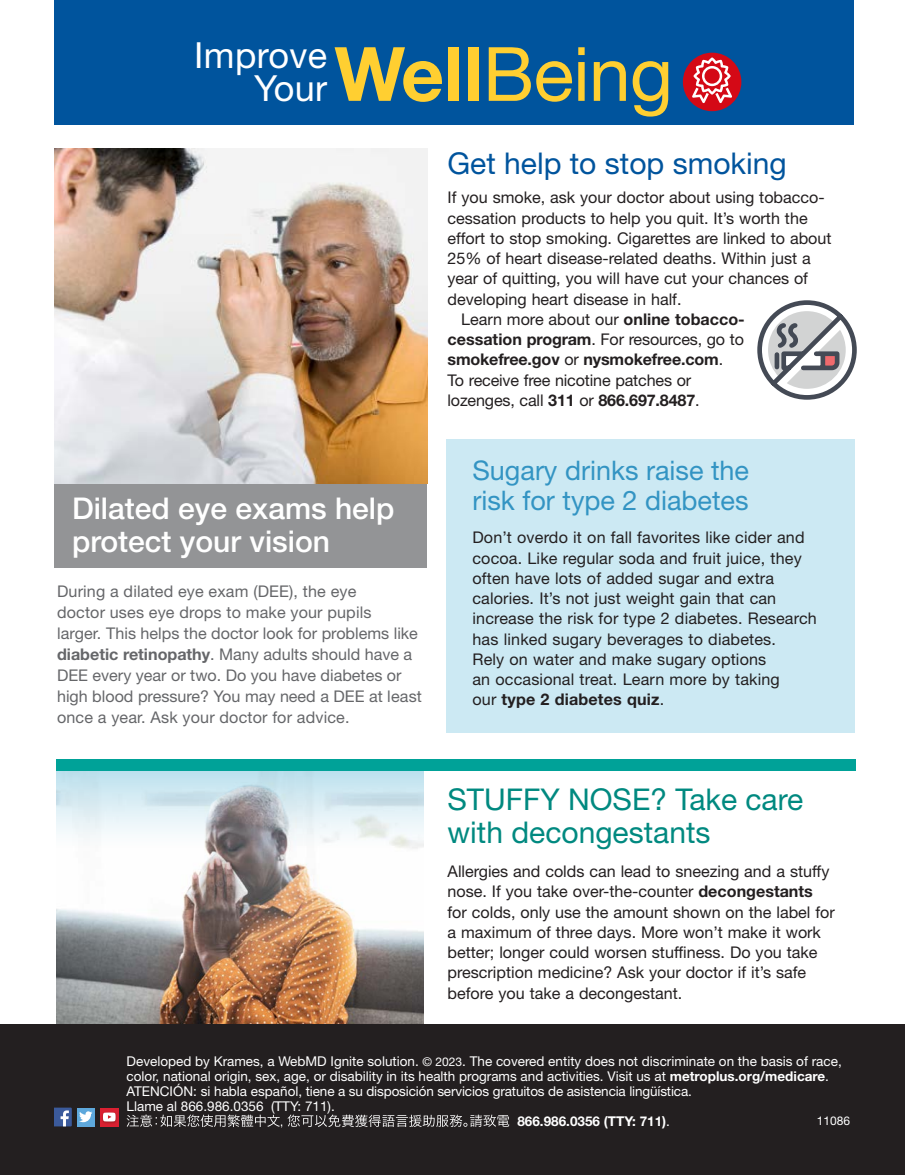
<style>
.page{position:relative;width:905px;height:1175px;background:#fff}
.page>*{position:absolute;margin:0;border:0;box-sizing:border-box;transform-origin:0 0}
.t1{font:75px "Helvetica Neue LT Std";letter-spacing:-.01em;color:#ffcf31}
.t2{font:36px/33px "Helvetica Neue LT Std";letter-spacing:.01em;color:#fff;text-align:right}
.t3{font:30px/33px "Helvetica Neue LT Std";color:#008980}
.t4{font:500 30px/33px "Helvetica Neue LT Std";color:#fff}
.t5{font:30px "Helvetica Neue LT Std";color:#00549d}
.t6{font:27px/30px "Helvetica Neue LT Std";color:#3394c3}
.t7{font:16.2px/20.2px "Helvetica Neue LT Std";color:#231f20}
.t8{font:16.2px/21px "Helvetica Neue LT Std";color:#656669}
.t9{font:700 16.2px "Helvetica Neue LT Std";letter-spacing:-.01em;color:#231f20}
.t10{font:13.5px "Helvetica Neue LT Std";color:#fff}
.t11{font:700 13.5px "Helvetica Neue LT Std";color:#fff}
.t12{font:12px "Helvetica Neue LT Std";color:#fff}
.s1{font-weight:700}
.s2{font-weight:400}
.s3{font-size:12px}
</style>
<div class="page">
<div style="left:54px;top:483px;width:373px;height:84px;background:#939496"></div>
<img style="left:57px;top:848px;width:366px;height:176px">
<div style="left:446px;top:439px;width:408px;height:293px;background:#cce9f3"></div>
<div style="left:54px;top:0;width:799px;height:124px;background:#00549d"></div>
<div style="left:0;top:1024px;width:904px;height:150px;background:#231f20"></div>
<svg style="left:127px;top:1114px;width:382px;height:13px"></svg>
<div style="left:77px;top:1107px;width:17px;height:19px;background:#5ea8dc"></div>
<svg style="left:79px;top:1111px;width:13px;height:11px"></svg>
<svg style="left:54px;top:1107px;width:18px;height:19px"></svg>
<div style="left:100px;top:1107px;width:19px;height:19px;background:#da2031"></div>
<img style="left:102px;top:1114px;width:15px;height:10px">
<svg style="left:103px;top:1112px;width:13px;height:9px"></svg>
<div style="left:682px;top:53px;width:59px;height:58px;background:#d40916;border-radius:50%"></div>
<svg style="left:692px;top:57px;width:40px;height:46px"></svg>
<img style="left:54px;top:148px;width:373px;height:335px">
<svg style="left:56px;top:771px;width:367px;height:77px"></svg>
<div style="left:56px;top:759px;width:799px;height:12px;background:#00a298"></div>
<img style="left:207px;top:785px;width:79px;height:43px">
<svg style="left:757px;top:300px;width:99px;height:100px"></svg>
<h2 class="t2" style="left:194px;top:38px;width:134px">Improve<br>Your</h2>
<h1 class="t1" style="left:334px;top:29px;width:340px"><span class="s1">Well</span>Being</h1>
<h3 class="t4" style="left:72px;top:491px;width:324px">Dilated eye exams help protect your vision</h3>
<p class="t8" style="left:57px;top:580px;width:366px">During a dilated eye exam (DEE), the eye<br>doctor uses eye drops to make your pupils<br>larger. This helps the doctor look for problems like <span class="s1">diabetic retinopathy</span>. Many adults should have a DEE every year or two. Do you have diabetes or high blood pressure? You may need a DEE at least once a year. Ask your doctor for advice.</p>
<h3 class="t5" style="left:447px;top:145px;width:340px">Get help to stop smoking</h3>
<p class="t7" style="left:447px;top:187px;width:378px">If you smoke, ask your doctor about using tobacco-</p>
<p class="t7" style="left:447px;top:207px;width:361px">cessation products to help you quit. It’s worth the</p>
<p class="t7" style="left:447px;top:228px;width:385px">effort to stop smoking. Cigarettes are linked to about</p>
<p class="t7" style="left:447px;top:248px;width:365px">25% of heart disease-related deaths. Within just a</p>
<p class="t7" style="left:447px;top:268px;width:362px">year of quitting, you will have cut your chances of</p>
<p class="t7" style="left:447px;top:288px;width:235px">developing heart disease in half.</p>
<p class="t7" style="left:461px;top:309px;width:285px">Learn more about our <span class="s1">online tobacco-</span></p>
<p class="t7" style="left:447px;top:329px;width:298px"><span class="s1">cessation program</span>. For resources, go to</p>
<p class="t9" style="left:447px;top:349px;width:277px">smokefree.gov <span class="s2">or</span> nysmokefree.com<span class="s2">.</span></p>
<p class="t7" style="left:447px;top:369px;width:245px">To receive free nicotine patches or</p>
<p class="t7" style="left:447px;top:390px;width:254px">lozenges, call <span class="s1">311</span> or <span class="s1">866.697.8487</span>.</p>
<h3 class="t6" style="left:472px;top:454px;width:278px">Sugary drinks raise the risk for type 2 diabetes</h3>
<p class="t7" style="left:472px;top:527px;width:346px">Don’t overdo it on fall favorites like cider and cocoa. Like regular soda and fruit juice, they often have lots of added sugar and extra calories. It’s not just weight gain that can increase the risk for type 2 diabetes. Research has linked sugary beverages to diabetes.<br>Rely on water and make sugary options<br>an occasional treat. Learn more by taking<br>our <span class="s1">type 2 diabetes quiz</span>.</p>
<h3 class="t3" style="left:447px;top:782px;width:357px">STUFFY NOSE? Take care with decongestants</h3>
<p class="t7" style="left:447px;top:861px;width:389px">Allergies and colds can lead to sneezing and a stuffy nose. If you take over-the-counter <span class="s1">decongestants </span>for colds, only use the amount shown on the label for a maximum of three days. More won’t make it work better; longer could worsen stuffiness. Do you take prescription medicine? Ask your doctor if it’s safe before you take a decongestant.</p>
<p class="t10" style="left:127px;top:1053px;width:716px">Developed by Krames, a WebMD Ignite solution. <span class="s3">© 2023</span>. The covered entity does not discriminate on the basis of race,</p>
<p class="t10" style="left:127px;top:1068px;width:704px">color, national origin, sex, age, or disability in its health programs and activities. Visit us at <span class="s1">metroplus.org/medicare</span>.</p>
<p class="t10" style="left:127px;top:1083px;width:566px">ATENCIÓN: si habla español, tiene a su disposición servicios gratuitos de asistencia lingüística.</p>
<p class="t10" style="left:127px;top:1098px;width:210px">Llame al 866.986.0356 (TTY: 711).</p>
<p class="t11" style="left:517px;top:1112px;width:154px">866.986.0356 (TTY: 711)<span class="s2">.</span></p>
<p class="t12" style="left:816px;top:1114px;width:35px">11086</p>
</div>
